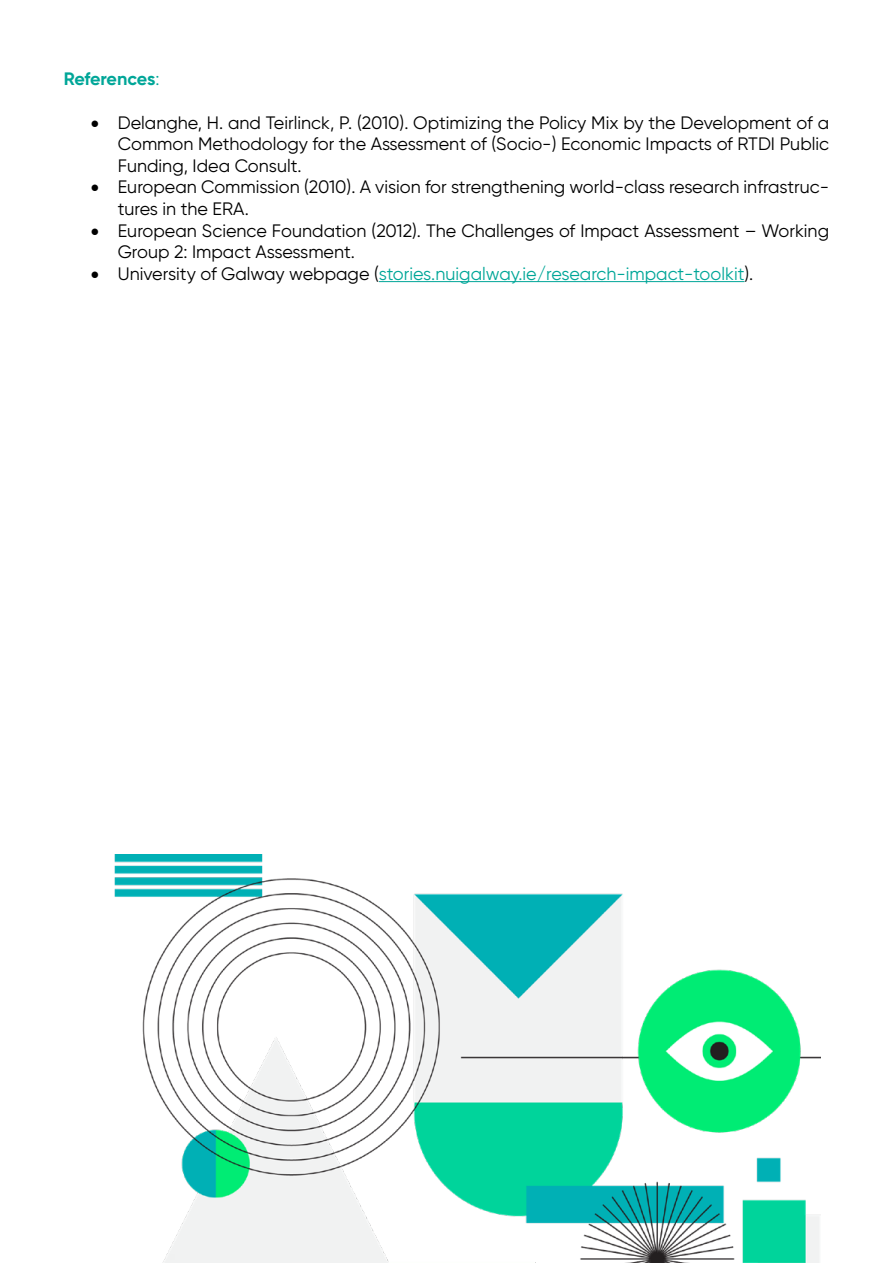
<style>
.page{position:relative;width:893px;height:1263px;background:#fff}
.page>*{position:absolute;margin:0;border:0;box-sizing:border-box;transform-origin:0 0}
.t1{font:18px/21.6px "Gilroy";color:#000}
.t2{font:18px "Gilroy";color:#00a698}
.t3{font:700 18px "Gilroy";letter-spacing:-.015em;color:#00a698}
.s1{font-weight:400}
.s2{color:#000}
</style>
<div class="page">
<hr style="left:379px;top:281px;width:365px;height:1px;background:#00a698">
<img style="left:114px;top:855px;width:706px;height:408px">
<p class="t3" style="left:64px;top:68px;width:97px">References<span class="s1">:</span></p>
<p class="t1" style="left:118px;top:111px;width:713px;text-align:justify;text-indent:-27px">• Delanghe, H. and Teirlinck, P. (2010). Optimizing the Policy Mix by the Development of a Common Methodology for the Assessment of (Socio-) Economic Impacts of RTDI Public Funding, Idea Consult.</p>
<p class="t1" style="left:118px;top:176px;width:713px;text-indent:-27px">• European Commission (2010). A vision for strengthening world-class research infrastruc&shy;tures in the ERA.</p>
<p class="t1" style="left:118px;top:219px;width:713px;text-indent:-27px">• European Science Foundation (2012). The Challenges of Impact Assessment – Working<br>Group 2: Impact Assessment.</p>
<p class="t2" style="left:91px;top:262px;width:664px"><span class="s2">• University of Galway webpage (</span>stories.nuigalway.ie/research-impact-toolkit<span class="s2">).</span></p>
</div>
